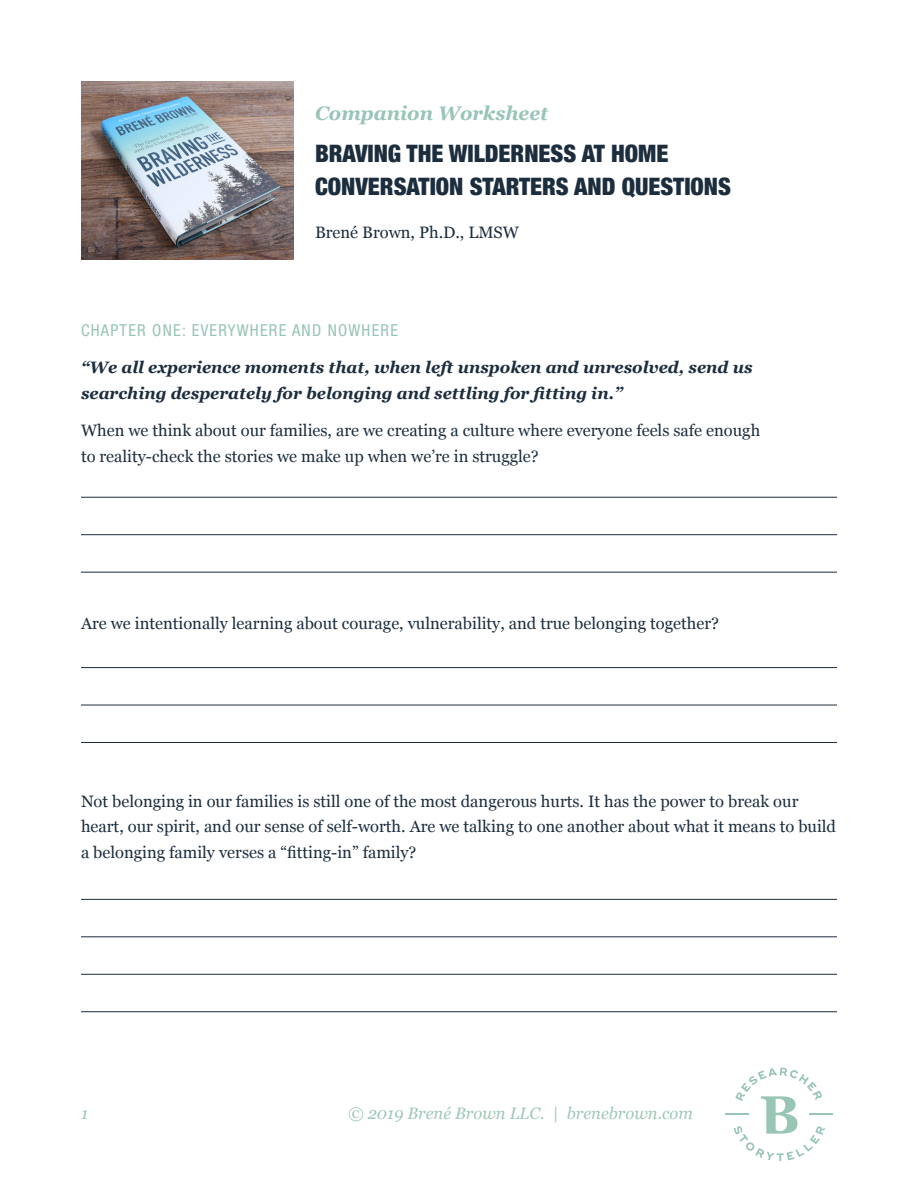
<style>
.page{position:relative;width:918px;height:1188px;background:#fff}
.page>*{position:absolute;margin:0;border:0;box-sizing:border-box;transform-origin:0 0}
.t1{font:900 condensed 24px/33px "Helvetica Neue";color:#1c2d3e}
.t2{font:italic 700 19.5px "Georgia";color:#98c5b4}
.t3{font:16.5px/25.5px "Georgia";color:#1c2d3e}
.t4{font:italic 700 16.5px/25.5px "Georgia";color:#1c2d3e}
.t5{font:italic 16.5px "Georgia";color:#9ec8b6}
.t6{font:condensed 16.5px "Helvetica Neue";letter-spacing:.075em;color:#98c5b4}
</style>
<div class="page">
<svg style="left:725px;top:1068px;width:108px;height:93px"></svg>
<img style="left:81px;top:81px;width:212px;height:178px">
<hr style="left:81px;top:497px;width:756px;height:1px;background:#1c2d3e">
<hr style="left:81px;top:534px;width:756px;height:1px;background:#1c2d3e">
<hr style="left:81px;top:572px;width:756px;height:1px;background:#1c2d3e">
<hr style="left:81px;top:667px;width:756px;height:1px;background:#1c2d3e">
<hr style="left:81px;top:705px;width:756px;height:1px;background:#1c2d3e">
<hr style="left:81px;top:742px;width:756px;height:1px;background:#1c2d3e">
<hr style="left:81px;top:899px;width:756px;height:1px;background:#1c2d3e">
<hr style="left:81px;top:936px;width:756px;height:1px;background:#1c2d3e">
<hr style="left:81px;top:974px;width:756px;height:1px;background:#1c2d3e">
<hr style="left:81px;top:1011px;width:756px;height:1px;background:#1c2d3e">
<p class="t2" style="left:315px;top:99px;width:235px">Companion Worksheet</p>
<p class="t1" style="left:315px;top:136px;width:418px">BRAVING THE WILDERNESS AT HOME<br>CONVERSATION STARTERS AND QUESTIONS</p>
<p class="t3" style="left:315px;top:219px;width:206px">Brené Brown, Ph.D., LMSW</p>
<p class="t6" style="left:81px;top:320px;width:319px">CHAPTER ONE: EVERYWHERE AND NOWHERE</p>
<p class="t4" style="left:81px;top:354px;width:673px">“We all experience moments that, when left unspoken and unresolved, send us searching desperately for belonging and settling for fitting in.”</p>
<p class="t3" style="left:81px;top:417px;width:681px">When we think about our families, are we creating a culture where everyone feels safe enough to reality-check the stories we make up when we’re in struggle?</p>
<p class="t3" style="left:81px;top:610px;width:640px">Are we intentionally learning about courage, vulnerability, and true belonging together?</p>
<p class="t3" style="left:81px;top:788px;width:757px">Not belonging in our families is still one of the most dangerous hurts. It has the power to break our heart, our spirit, and our sense of self-worth. Are we talking to one another about what it means to build a belonging family verses a “fitting-in” family?</p>
<p class="t5" style="left:81px;top:1102px;width:9px">1</p>
<p class="t5" style="left:348px;top:1102px;width:346px">© 2019 Brené Brown LLC. | brenebrown.com</p>
</div>
